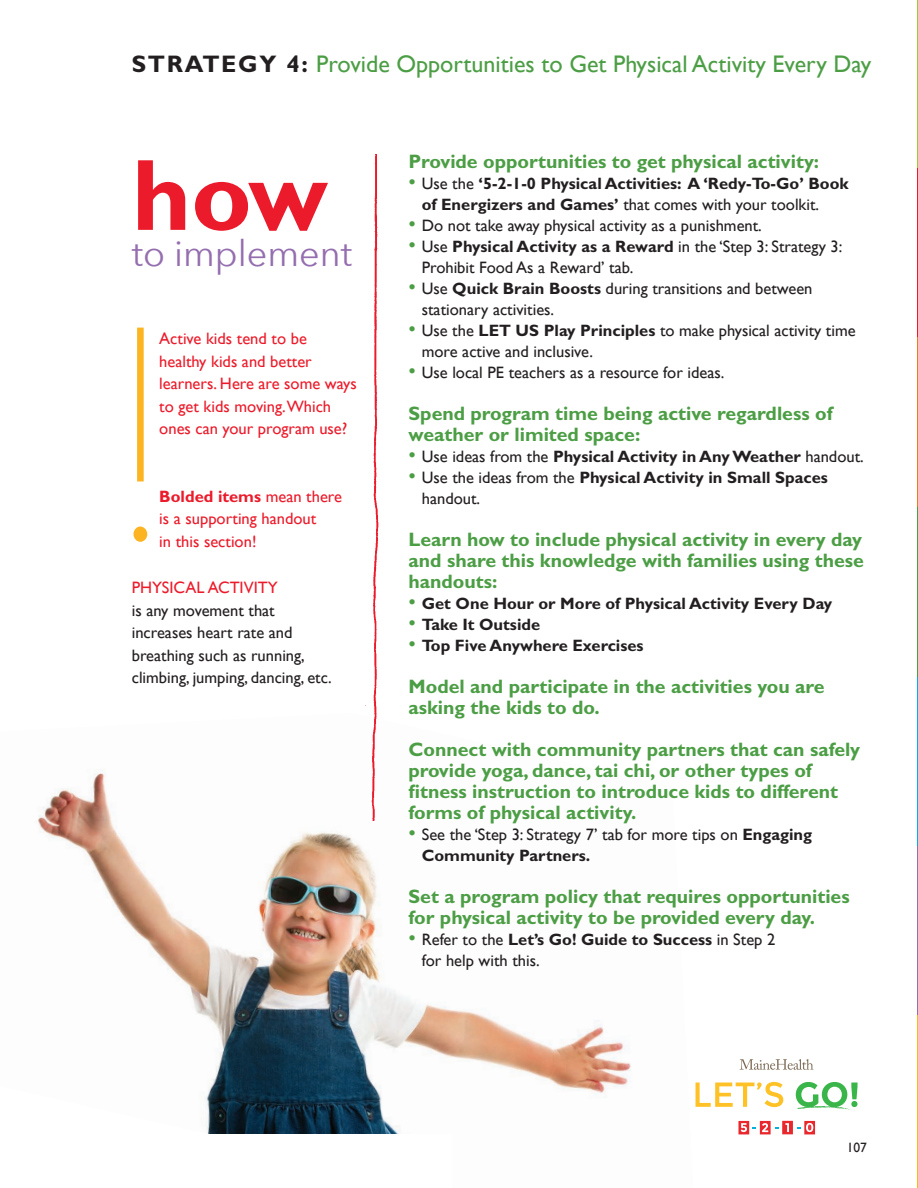
<style>
.page{position:relative;width:918px;height:1188px;background:#fff}
.page>*{position:absolute;margin:0;border:0;box-sizing:border-box;transform-origin:0 0}
.t1{font:200 300px "Avenir Next LT Pro";color:#fcb423}
.t2{font:700 102px "Gill Sans";color:#ec1b2b}
.t3{font:36px "Avenir Next";color:#946eaf}
.t4{font:24px "Gill Sans";color:#4c9e45}
.t5{font:700 19.5px/21px "Gill Sans";color:#4c9e45}
.t6{font:16.5px/21px "Gill Sans";color:#231f20}
.t7{font:700 16.5px/21px "Gill Sans";color:#231f20}
.t8{font:16.5px/22.5px "Gill Sans";color:#ec1b2b}
.t9{font:13.5px "Gill Sans";color:#231f20}
.s1{font-weight:700;color:#231f20}
.s2{font-weight:700}
.s3{color:#ec1b2b}
.s4{font-weight:400;font-size:21px;color:#4c9e45}
.s5{font-weight:400}
.s6{font-size:21px;color:#4c9e45}
</style>
<div class="page">
<hr style="left:917px;top:0;width:1px;height:168px;background:#99ca3b">
<hr style="left:917px;top:168px;width:1px;height:170px;background:#ec1b2b">
<hr style="left:917px;top:338px;width:1px;height:169px;background:#e17e25">
<hr style="left:917px;top:507px;width:1px;height:170px;background:#4c9e45">
<hr style="left:917px;top:677px;width:1px;height:169px;background:#00aeef">
<hr style="left:917px;top:846px;width:1px;height:170px;background:#946eaf">
<hr style="left:917px;top:1016px;width:1px;height:172px;background:#fcb423">
<img style="left:38px;top:769px;width:593px;height:365px">
<img style="left:351px;top:155px;width:58px;height:666px">
<svg style="left:740px;top:1059px;width:73px;height:11px"></svg>
<svg style="left:696px;top:1082px;width:87px;height:25px"></svg>
<svg style="left:796px;top:1082px;width:62px;height:29px"></svg>
<svg style="left:738px;top:1121px;width:77px;height:13px"></svg>
<p class="t4" style="left:132px;top:50px;width:741px"><span class="s1">STRATEGY 4:</span> Provide Opportunities to Get Physical Activity Every Day</p>
<p class="t2" style="left:132px;top:135px;width:198px">how</p>
<p class="t3" style="left:132px;top:223px;width:222px">to implement</p>
<p class="t1" style="left:99px;top:256px;width:84px">!</p>
<p class="t8" style="left:159px;top:328px;width:199px">Active kids tend to be healthy kids and better learners. Here are some ways to get kids moving.Which ones can your program use?</p>
<p class="t8" style="left:159px;top:485px;width:184px"><span class="s2">Bolded items</span> mean there is a supporting handout<br>in this section!</p>
<p class="t6" style="left:132px;top:577px;width:202px;line-height:22.5px"><span class="s3">PHYSICAL ACTIVITY<br></span>is any movement that increases heart rate and breathing such as running, climbing, jumping, dancing, etc.</p>
<p class="t5" style="left:409px;top:151px;width:412px">Provide opportunities to get physical activity:</p>
<p class="t7" style="left:422px;top:173px;width:428px;text-indent:-13px"><span class="s4">•</span> <span class="s5">Use the</span> ‘5-2-1-0 Physical Activities: A ‘Redy-To-Go’ Book of Energizers and Games’ <span class="s5">that comes with your toolkit.</span></p>
<p class="t6" style="left:409px;top:216px;width:355px"><span class="s6">•</span> Do not take away physical activity as a punishment.</p>
<p class="t6" style="left:422px;top:237px;width:422px;text-indent:-13px"><span class="s6">•</span> Use <span class="s2">Physical Activity as a Reward</span> in the ‘Step 3: Strategy 3:<br>Prohibit Food As a Reward’ tab.</p>
<p class="t6" style="left:422px;top:279px;width:392px;text-indent:-13px"><span class="s6">•</span> Use <span class="s2">Quick Brain Boosts</span> during transitions and between stationary activities.</p>
<p class="t6" style="left:422px;top:321px;width:435px;text-indent:-13px"><span class="s6">•</span> Use the <span class="s2">LET US Play Principles</span> to make physical activity time more active and inclusive.</p>
<p class="t6" style="left:409px;top:363px;width:317px"><span class="s6">•</span> Use local PE teachers as a resource for ideas.</p>
<p class="t5" style="left:409px;top:403px;width:426px">Spend program time being active regardless of weather or limited space:</p>
<p class="t7" style="left:409px;top:446px;width:457px"><span class="s4">•</span> <span class="s5">Use ideas from the</span> Physical Activity in Any Weather <span class="s5">handout.</span></p>
<p class="t7" style="left:422px;top:467px;width:408px;text-indent:-13px"><span class="s4">•</span> <span class="s5">Use the ideas from the</span> Physical Activity in Small Spaces <span class="s5">handout.</span></p>
<p class="t5" style="left:409px;top:529px;width:457px;text-align:justify">Learn how to include physical activity in every day and share this knowledge with families using these handouts:</p>
<p class="t7" style="left:409px;top:593px;width:425px"><span class="s4">•</span> Get One Hour or More of Physical Activity Every Day</p>
<p class="t7" style="left:409px;top:614px;width:133px"><span class="s4">•</span> Take It Outside</p>
<p class="t7" style="left:409px;top:635px;width:237px"><span class="s4">•</span> Top Five Anywhere Exercises</p>
<p class="t5" style="left:409px;top:676px;width:418px">Model and participate in the activities you are asking the kids to do.</p>
<p class="t5" style="left:409px;top:739px;width:453px">Connect with community partners that can safely provide yoga, dance, tai chi, or other types of fitness instruction to introduce kids to different forms of physical activity.</p>
<p class="t6" style="left:422px;top:825px;width:392px;text-indent:-13px"><span class="s6">•</span> See the ‘Step 3: Strategy 7’ tab for more tips on <span class="s2">Engaging<br>Community Partners.</span></p>
<p class="t5" style="left:409px;top:886px;width:443px">Set a program policy that requires opportunities for physical activity to be provided every day.</p>
<p class="t6" style="left:422px;top:930px;width:355px;text-indent:-13px"><span class="s6">•</span> Refer to the <span class="s2">Let’s Go! Guide to Success</span> in Step 2 for help with this.</p>
<p class="t9" style="left:847px;top:1140px;width:22px">107</p>
</div>
